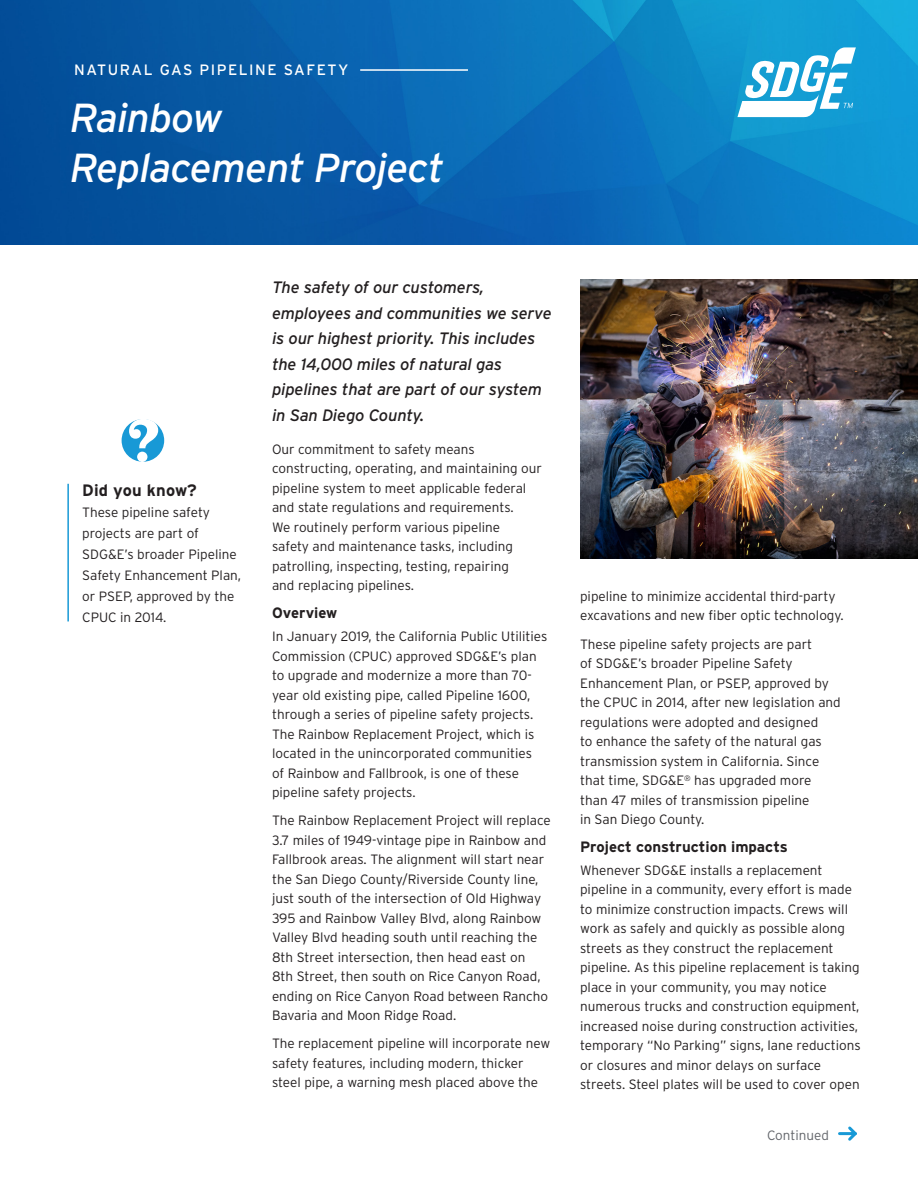
<style>
.page{position:relative;width:918px;height:1188px;background:#fff}
.page>*{position:absolute;margin:0;border:0;box-sizing:border-box;transform-origin:0 0}
.Sentence_Case_Head{font:italic 40.5px/49.5px "Interstate";letter-spacing:-.02em;color:#fff}
.text{font:italic 16.5px/25.5px "Interstate";letter-spacing:-.01em;color:#231f20}
.t1{font:700 16.5px "Interstate";letter-spacing:.01em;color:#231f20}
.t2{font:15px "Interstate";letter-spacing:.1em;color:#fff}
.Subhead{font:700 15px "Interstate";color:#231f20}
.text-2{font:300 13.5px/19.5px "Interstate";color:#231f20}
.t3{font:300 13.5px "Interstate";color:#62656a}
</style>
<div class="page">
<svg style="left:838px;top:1126px;width:19px;height:15px"></svg>
<hr style="left:67px;top:484px;width:2px;height:137px;background:#1899d6">
<div style="left:122px;top:419px;width:42px;height:43px;background:#1899d6;border-radius:50%"></div>
<svg style="left:129px;top:419px;width:29px;height:43px"></svg>
<img style="left:0;top:0;width:918px;height:244px">
<svg style="left:737px;top:47px;width:119px;height:70px"></svg>
<img style="left:580px;top:280px;width:338px;height:279px">
<hr style="left:360px;top:69px;width:108px;height:2px;background:#fff">
<p class="t2" style="left:74px;top:61px;width:276px">NATURAL GAS PIPELINE SAFETY</p>
<p class="t2" style="left:87px;top:61px;width:276px">NATURAL GAS PIPELINE SAFETY</p>
<p class="Sentence_Case_Head" style="left:70px;top:93px;width:376px">Rainbow<br>Replacement Project</p>
<p class="t1" style="left:82px;top:481px;width:116px">Did you know?</p>
<p class="text-2" style="left:82px;top:502px;width:160px;line-height:21px">These pipeline safety projects are part of<br>SDG&amp;E’s broader Pipeline<br>Safety Enhancement Plan, or PSEP, approved by the<br>CPUC in 2014.</p>
<p class="text" style="left:272px;top:274px;width:281px">The safety of our customers, employees and communities we serve is our highest priority. This includes the 14,000 miles of natural gas pipelines that are part of our system in San Diego County.</p>
<p class="text-2" style="left:272px;top:439px;width:271px">Our commitment to safety means constructing, operating, and maintaining our pipeline system to meet applicable federal and state regulations and requirements.<br>We routinely perform various pipeline<br>safety and maintenance tasks, including patrolling, inspecting, testing, repairing<br>and replacing pipelines.</p>
<p class="Subhead" style="left:272px;top:605px;width:67px">Overview</p>
<p class="text-2" style="left:272px;top:626px;width:277px">In January 2019, the California Public Utilities Commission (CPUC) approved SDG&amp;E’s plan to upgrade and modernize a more than 70- year old existing pipe, called Pipeline 1600, through a series of pipeline safety projects.<br>The Rainbow Replacement Project, which is located in the unincorporated communities of Rainbow and Fallbrook, is one of these pipeline safety projects.</p>
<p class="text-2" style="left:272px;top:811px;width:280px">The Rainbow Replacement Project will replace 3.7 miles of 1949-vintage pipe in Rainbow and Fallbrook areas. The alignment will start near the San Diego County/Riverside County line, just south of the intersection of Old Highway 395 and Rainbow Valley Blvd, along Rainbow Valley Blvd heading south until reaching the 8th Street intersection, then head east on<br>8th Street, then south on Rice Canyon Road, ending on Rice Canyon Road between Rancho Bavaria and Moon Ridge Road.</p>
<p class="text-2" style="left:272px;top:1034px;width:280px">The replacement pipeline will incorporate new safety features, including modern, thicker steel pipe, a warning mesh placed above the</p>
<p class="text-2" style="left:580px;top:586px;width:265px">pipeline to minimize accidental third-party excavations and new fiber optic technology.</p>
<p class="text-2" style="left:580px;top:634px;width:262px">These pipeline safety projects are part<br>of SDG&amp;E’s broader Pipeline Safety Enhancement Plan, or PSEP, approved by the CPUC in 2014, after new legislation and regulations were adopted and designed<br>to enhance the safety of the natural gas transmission system in California. Since that time, SDG&amp;E<sup>®</sup> has upgraded more than 47 miles of transmission pipeline<br>in San Diego County.</p>
<p class="Subhead" style="left:580px;top:839px;width:209px">Project construction impacts</p>
<p class="text-2" style="left:580px;top:860px;width:282px">Whenever SDG&amp;E installs a replacement pipeline in a community, every effort is made to minimize construction impacts. Crews will work as safely and quickly as possible along streets as they construct the replacement pipeline. As this pipeline replacement is taking place in your community, you may notice numerous trucks and construction equipment, increased noise during construction activities, temporary “No Parking” signs, lane reductions or closures and minor delays on surface streets. Steel plates will be used to cover open</p>
<p class="t3" style="left:767px;top:1127px;width:64px">Continued</p>
</div>
